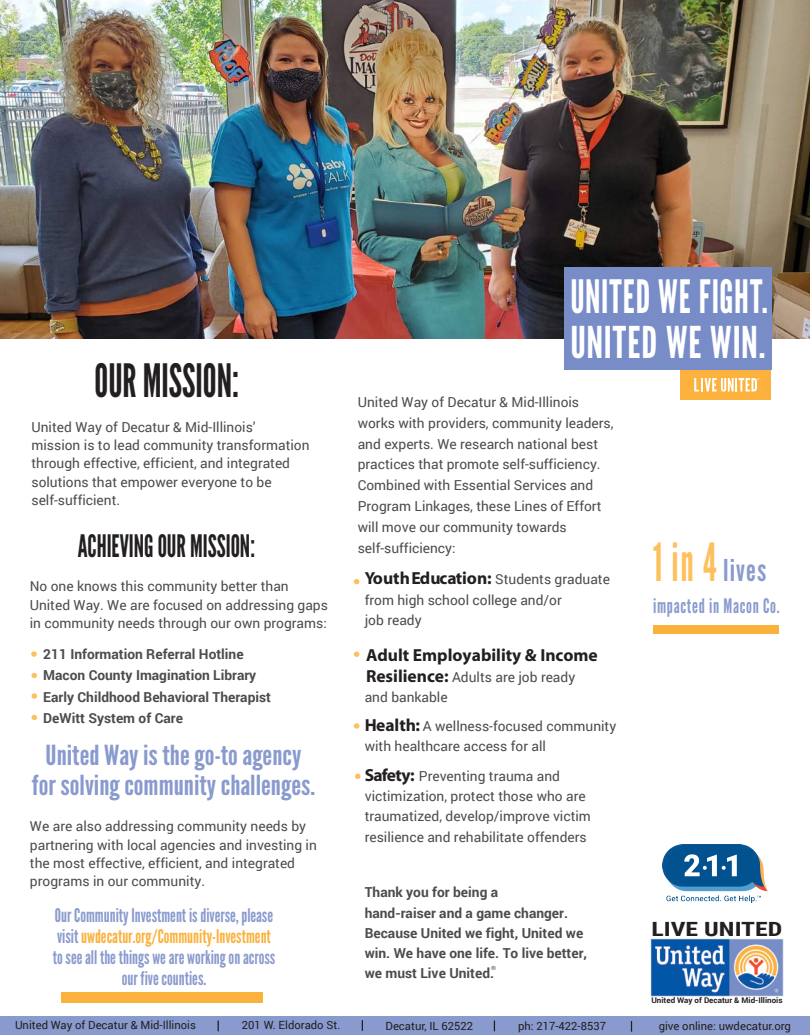
<style>
.page{position:relative;width:810px;height:1035px;background:#fff}
.page>*{position:absolute;margin:0;border:0;box-sizing:border-box;transform-origin:0 0}
.t1{font:45.88px "League Gothic";letter-spacing:.02em;color:#fff;scale:.85 1}
.t2{font:45.88px "League Gothic";color:#231f20;scale:.85 1}
.t3{font:43.75px "League Gothic";letter-spacing:.02em;color:#fff}
.t4{font:30.88px "League Gothic";color:#231f20;scale:.85 1}
.t5{font:30px "League Gothic";letter-spacing:.04em;color:#899ace}
.t6{font:27.62px/31px "League Gothic";color:#899ace;text-align:center;scale:1.09 1}
.t7{font:20px "League Gothic";letter-spacing:.04em;color:#899ace;scale:.92 1}
.t8{font:700 19.62px "Roboto Condensed";color:#231f20;scale:1.31 1}
.t9{font:18.75px/21px "League Gothic";color:#899ace;text-align:center;scale:.94 1}
.t10{font:700 17.5px "Myriad";color:#231f20}
.t11{font:13.75px/18.4px "Roboto";color:#4b4c4d}
.t12{font:700 13.75px/20.2px "Roboto";color:#4b4c4d}
.t13{font:11.25px "Roboto";color:#231f20}
.t14{font:700 7.88px "Roboto";color:#231f20}
.t15{font:5.75px "Roboto";color:#4b4c4d;scale:1.1 1}
.s1{color:#fbb13d}
.s2{font-family:"Myriad";font-weight:700;font-size:17.5px;color:#231f20}
.s3{font-size:52.5px;color:#fdc05d}
</style>
<div class="page">
<img style="left:0;top:0;width:810px;height:339px">
<div style="left:564px;top:313px;width:207px;height:57px;background:#788dc7"></div>
<div style="left:681px;top:370px;width:90px;height:30px;background:#fbb13d"></div>
<svg style="left:694px;top:378px;width:65px;height:14px"></svg>
<div style="left:564px;top:267px;width:207px;height:57px;background:#788dc7"></div>
<svg style="left:354px;top:579px;width:5px;height:5px"></svg>
<svg style="left:354px;top:652px;width:5px;height:5px"></svg>
<svg style="left:354px;top:723px;width:5px;height:6px"></svg>
<svg style="left:355px;top:774px;width:6px;height:5px"></svg>
<div style="left:653px;top:626px;width:126px;height:8px;background:#fbb13d"></div>
<div style="left:61px;top:993px;width:202px;height:10px;background:#fbb13d"></div>
<svg style="left:31px;top:651px;width:6px;height:6px"></svg>
<svg style="left:31px;top:673px;width:6px;height:5px"></svg>
<svg style="left:32px;top:693px;width:5px;height:6px"></svg>
<svg style="left:32px;top:715px;width:5px;height:5px"></svg>
<img style="left:650px;top:939px;width:134px;height:57px">
<img style="left:663px;top:845px;width:104px;height:58px">
<div style="left:0;top:1016px;width:810px;height:19px;background:#899ace"></div>
<h1 class="t2" style="left:95px;top:353px;width:171px">OUR MISSION:</h1>
<p class="t11" style="left:31px;top:417px;width:280px">United Way of Decatur &amp; Mid-Illinois’<br>mission is to lead community transformation through effective, efficient, and integrated solutions that empower everyone to be self-sufficient.</p>
<h3 class="t4" style="left:78px;top:528px;width:210px">ACHIEVING OUR MISSION:</h3>
<p class="t11" style="left:30px;top:577px;width:300px">No one knows this community better than<br>United Way. We are focused on addressing gaps in community needs through our own programs:</p>
<p class="t12" style="left:43px;top:642px;width:229px;line-height:21.5px">211 Information Referral Hotline<br>Macon County Imagination Library<br>Early Childhood Behavioral Therapist<br>DeWitt System of Care</p>
<h3 class="t6" style="left:32px;top:739px;width:261px">United Way is the go-to agency for solving community challenges.</h3>
<p class="t11" style="left:30px;top:817px;width:288px">We are also addressing community needs by partnering with local agencies and investing in the most effective, efficient, and integrated programs in our community.</p>
<h3 class="t9" style="left:53px;top:904px;width:238px">Our Community Investment is diverse, please visit <span class="s1">uwdecatur.org/Community-Investment </span>to see all the things we are working on across our five counties.</h3>
<h1 class="t1" style="left:570px;top:269px;width:234px">UNITED WE FIGHT.</h1>
<h2 class="t3" style="left:570px;top:317px;width:197px">UNITED WE WIN.</h2>
<p class="t11" style="left:358px;top:391px;width:257px;line-height:20.9px">United Way of Decatur &amp; Mid-Illinois works with providers, community leaders, and experts. We research national best practices that promote self-sufficiency.<br>Combined with Essential Services and Program Linkages, these Lines of Effort will move our community towards self-sufficiency:</p>
<p class="t11" style="left:365px;top:569px;width:247px;line-height:20.2px"><span class="s2">Youth Education:</span> Students graduate from high school college and/or<br>job ready</p>
<p class="t10" style="left:366px;top:646px;width:233px">Adult Employability &amp; Income</p>
<p class="t11" style="left:365px;top:666px;width:212px;line-height:20.2px"><span class="s2">Resilience:</span> Adults are job ready and bankable</p>
<p class="t11" style="left:365px;top:715px;width:253px;line-height:20.2px"><span class="s2">Health:</span> A wellness-focused community with healthcare access for all</p>
<p class="t11" style="left:365px;top:765px;width:228px;line-height:20.2px"><span class="s2">Safety:</span> Preventing trauma and victimization, protect those who are traumatized, develop/improve victim resilience and rehabilitate offenders</p>
<p class="t12" style="left:365px;top:882px;width:224px">Thank you for being a<br>hand-raiser and a game changer.<br>Because United we fight, United we win. We have one life. To live better, we must Live United.</p>
<p class="t15" style="left:491px;top:964px;width:6px">®</p>
<h3 class="t5" style="left:653px;top:553px;width:115px"><span class="s3">1 in 4</span> lives</h3>
<h3 class="t7" style="left:653px;top:594px;width:139px">impacted in Macon Co.</h3>
<h3 class="t8" style="left:651px;top:916px;width:102px">LIVE UNITED</h3>
<p class="t14" style="left:651px;top:995px;width:133px">United Way of Decatur &amp; Mid-Illinois</p>
<p class="t13" style="left:15px;top:1017px;width:182px">United Way of Decatur &amp; Mid-Illinois</p>
<p class="t13" style="left:242px;top:1017px;width:100px">201 W. Eldorado St.</p>
<p class="t13" style="left:386px;top:1018px;width:89px">Decatur, IL 62522</p>
<p class="t13" style="left:518px;top:1018px;width:89px">ph: 217-422-8537</p>
<p class="t13" style="left:659px;top:1018px;width:134px">give online: uwdecatur.org</p>
</div>
